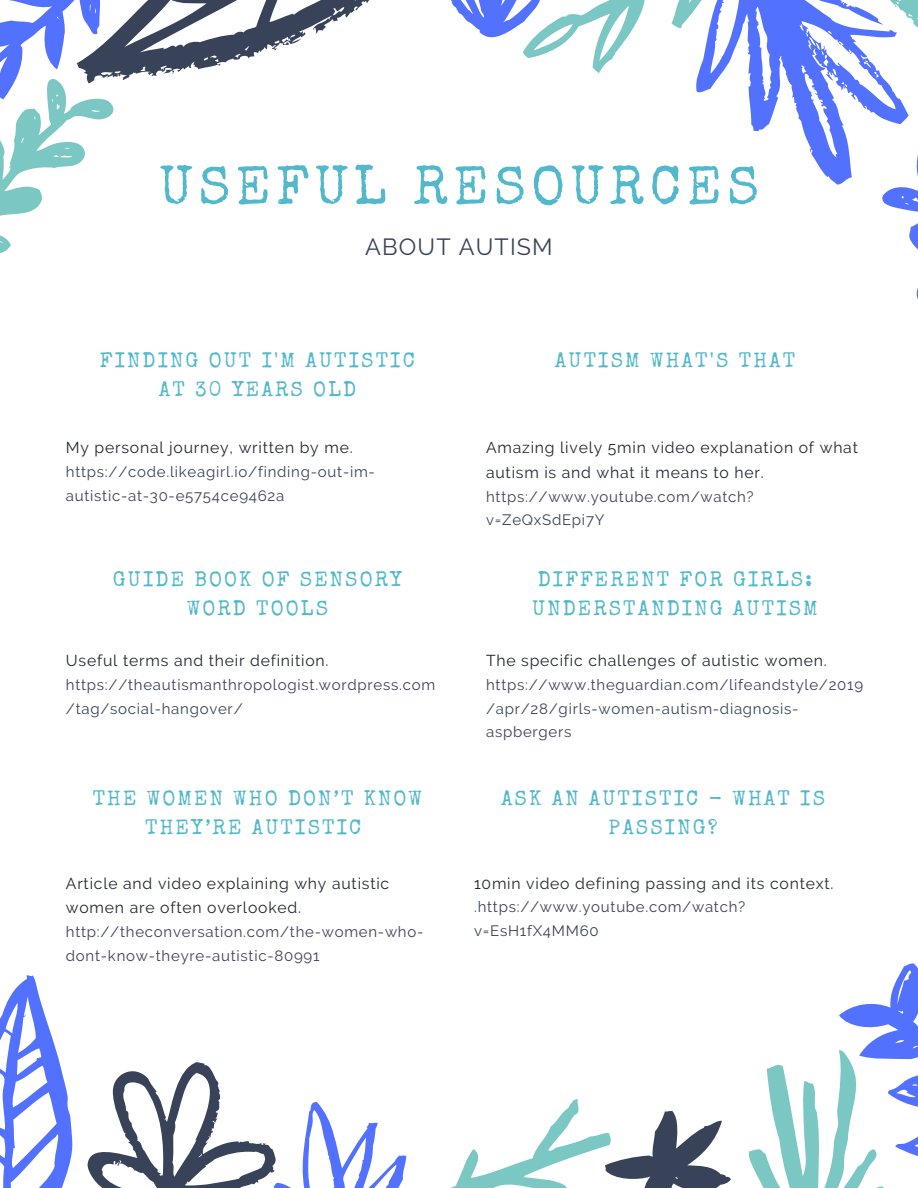
<style>
.page{position:relative;width:918px;height:1188px;background:#fff}
.page>*{position:absolute;margin:0;border:0;box-sizing:border-box;transform-origin:0 0}
.t1{font:54.45px "Special Elite";letter-spacing:.1em;color:#52b8cb}
.t2{font:23.4px "Raleway";letter-spacing:.05em;color:#384259}
.t3{font:21px/29.2px "Special Elite";letter-spacing:.1em;color:#52b8cb;text-align:center}
.t4{font:15.75px/24.8px "Raleway";letter-spacing:.05em;color:#222734}
.t5{font:15px/23.7px "Raleway";letter-spacing:.05em;color:#384259}
</style>
<div class="page">
<svg style="left:87px;top:1062px;width:644px;height:126px"></svg>
<svg style="left:0;top:975px;width:73px;height:213px"></svg>
<svg style="left:0;top:0;width:918px;height:300px"></svg>
<svg style="left:748px;top:963px;width:170px;height:225px"></svg>
<h1 class="t1" style="left:159px;top:165px;width:601px">USEFUL RESOURCES</h1>
<h2 class="t2" style="left:365px;top:233px;width:189px">ABOUT AUTISM</h2>
<h3 class="t3" style="left:100px;top:348px;width:317px">FINDING OUT I'M AUTISTIC<br>AT 30 YEARS OLD</h3>
<p class="t4" style="left:66px;top:435px;width:288px">My personal journey, written by me.</p>
<p class="t5" style="left:66px;top:460px;width:311px">https://code.likeagirl.io/finding-out-im&shy;autistic-at-30-e5754ce9462a</p>
<h3 class="t3" style="left:113px;top:567px;width:291px">GUIDE BOOK OF SENSORY<br>WORD TOOLS</h3>
<p class="t4" style="left:66px;top:648px;width:264px">Useful terms and their definition.</p>
<p class="t5" style="left:66px;top:673px;width:371px">https://theautismanthropologist.wordpress.com /tag/social-hangover/</p>
<h3 class="t3" style="left:93px;top:786px;width:331px">THE WOMEN WHO DON’T KNOW<br>THEY’RE AUTISTIC</h3>
<p class="t4" style="left:66px;top:871px;width:325px">Article and video explaining why autistic women are often overlooked.</p>
<p class="t5" style="left:66px;top:920px;width:359px">http://theconversation.com/the-women-who&shy;dont-know-theyre-autistic-80991</p>
<h3 class="t3" style="left:555px;top:348px;width:242px">AUTISM WHAT'S THAT</h3>
<p class="t4" style="left:486px;top:435px;width:373px">Amazing lively 5min video explanation of what autism is and what it means to her.</p>
<p class="t5" style="left:486px;top:485px;width:269px">https://www.youtube.com/watch? v=ZeQxSdEpi7Y</p>
<h3 class="t3" style="left:532px;top:567px;width:287px;text-align:left">DIFFERENT FOR GIRLS:<br>UNDERSTANDING AUTISM</h3>
<p class="t4" style="left:486px;top:648px;width:342px">The specific challenges of autistic women.</p>
<p class="t5" style="left:486px;top:673px;width:379px">https://www.theguardian.com/lifeandstyle/2019 /apr/28/girls-women-autism-diagnosis&shy;aspbergers</p>
<h3 class="t3" style="left:501px;top:786px;width:326px">ASK AN AUTISTIC - WHAT IS<br>PASSING?</h3>
<p class="t4" style="left:474px;top:871px;width:361px">10min video defining passing and its context.</p>
<p class="t5" style="left:474px;top:895px;width:273px">.https://www.youtube.com/watch? v=EsH1fX4MM60</p>
</div>
